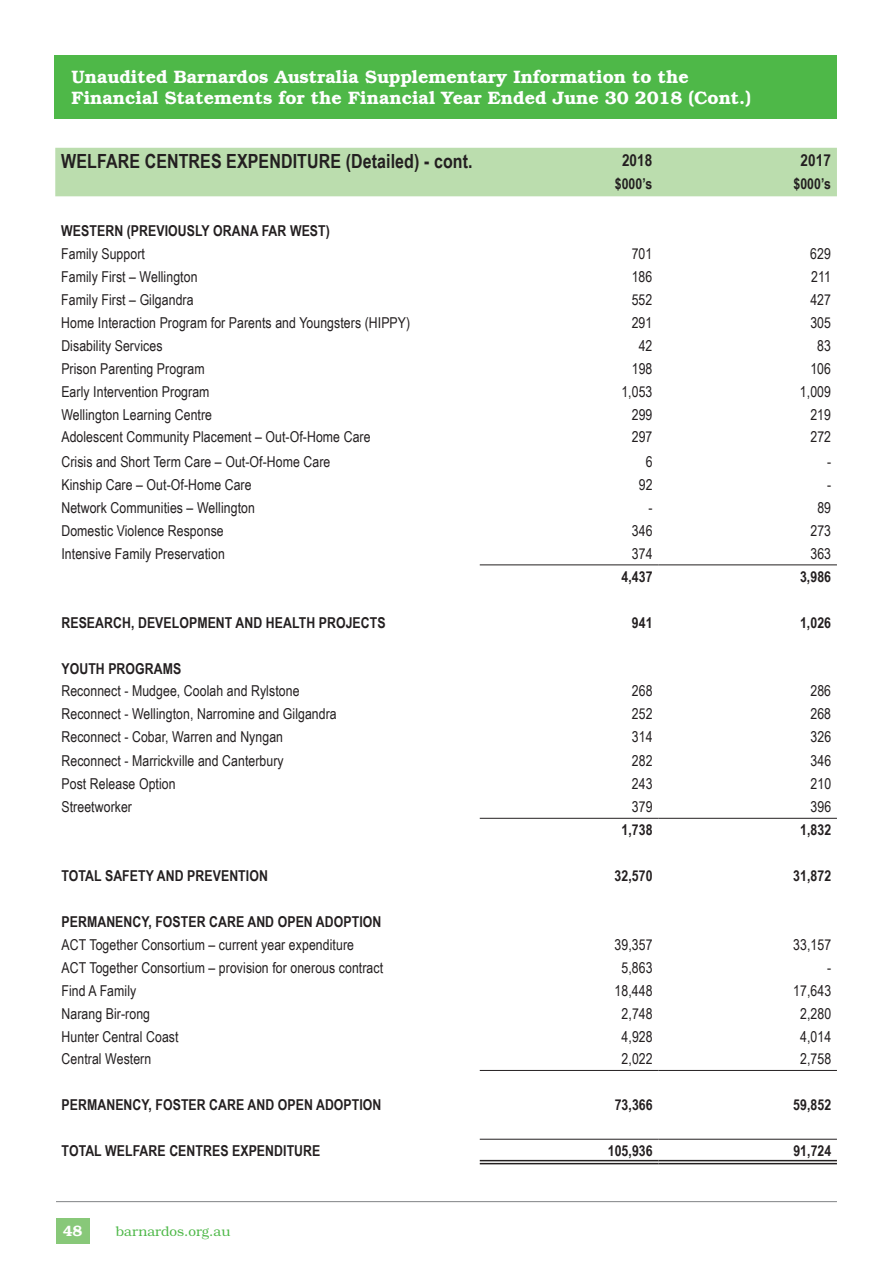
<style>
.page{position:relative;width:893px;height:1263px;background:#fff}
.page>*{position:absolute;margin:0;border:0;box-sizing:border-box;transform-origin:0 0}
.t1{font:700 19.5px "Arial Narrow";letter-spacing:.005em;color:#231f20}
.t2{font:600 18px/21.6px "Bookman Std";color:#fff}
.t3{font:700 16.5px "Arial Narrow";letter-spacing:.005em;color:#231f20}
.t4{font:15px "Arial Narrow";letter-spacing:.005em;color:#231f20}
.t5{font:700 15px "Arial Narrow";letter-spacing:.005em;color:#231f20}
.t6{font:600 15px "Bookman Std";color:#fff}
.t7{font:300 13.5px "Bookman Std";color:#4eb848}
</style>
<div class="page">
<hr style="left:56px;top:1201px;width:781px;height:1px;background:#808285">
<div style="left:56px;top:1218px;width:33px;height:25px;background:#88c879"></div>
<div style="left:55px;top:55px;width:782px;height:64px;background:#4eb848"></div>
<div style="left:55px;top:148px;width:782px;height:48px;background:#bbddae"></div>
<svg style="left:480px;top:1161px;width:178px;height:2px"></svg>
<svg style="left:658px;top:1161px;width:179px;height:2px"></svg>
<hr style="left:480px;top:564px;width:178px;height:1px;background:#231f20">
<hr style="left:658px;top:564px;width:179px;height:1px;background:#231f20">
<hr style="left:480px;top:818px;width:178px;height:1px;background:#231f20">
<hr style="left:658px;top:818px;width:179px;height:1px;background:#231f20">
<hr style="left:480px;top:1139px;width:178px;height:1px;background:#231f20">
<hr style="left:658px;top:1139px;width:179px;height:1px;background:#231f20">
<hr style="left:480px;top:1160px;width:178px;height:1px;background:#231f20">
<hr style="left:480px;top:1163px;width:178px;height:1px;background:#231f20">
<hr style="left:658px;top:1160px;width:179px;height:1px;background:#231f20">
<hr style="left:658px;top:1163px;width:179px;height:1px;background:#231f20">
<hr style="left:480px;top:1070px;width:178px;height:1px;background:#231f20">
<hr style="left:658px;top:1070px;width:179px;height:1px;background:#231f20">
<p class="t2" style="left:72px;top:67px;width:681px">Unaudited Barnardos Australia Supplementary Information to the<br>Financial Statements for the Financial Year Ended June 30 2018 (Cont.)</p>
<h1 class="t1" style="left:61px;top:153px;width:413px">WELFARE CENTRES EXPENDITURE (Detailed) - cont.</h1>
<p class="t3" style="left:622px;top:153px;width:32px">2018</p>
<p class="t3" style="left:801px;top:153px;width:32px">2017</p>
<p class="t5" style="left:615px;top:178px;width:39px">$000’s</p>
<p class="t5" style="left:793px;top:178px;width:39px">$000’s</p>
<p class="t5" style="left:61px;top:225px;width:270px">WESTERN (PREVIOUSLY ORANA FAR WEST)</p>
<p class="t4" style="left:61px;top:243px;width:85px">Family Support</p>
<p class="t4" style="left:632px;top:243px;width:22px">701</p>
<p class="t4" style="left:810px;top:243px;width:22px">629</p>
<p class="t4" style="left:61px;top:266px;width:138px">Family First – Wellington</p>
<p class="t4" style="left:632px;top:266px;width:22px">186</p>
<p class="t4" style="left:811px;top:266px;width:21px">211</p>
<p class="t4" style="left:61px;top:289px;width:134px">Family First – Gilgandra</p>
<p class="t4" style="left:632px;top:289px;width:22px">552</p>
<p class="t4" style="left:810px;top:289px;width:22px">427</p>
<p class="t4" style="left:61px;top:312px;width:350px">Home Interaction Program for Parents and Youngsters (HIPPY)</p>
<p class="t4" style="left:632px;top:312px;width:22px">291</p>
<p class="t4" style="left:810px;top:312px;width:22px">305</p>
<p class="t4" style="left:61px;top:334px;width:103px">Disability Services</p>
<p class="t4" style="left:639px;top:334px;width:15px">42</p>
<p class="t4" style="left:817px;top:334px;width:15px">83</p>
<p class="t4" style="left:61px;top:357px;width:145px">Prison Parenting Program</p>
<p class="t4" style="left:632px;top:357px;width:22px">198</p>
<p class="t4" style="left:810px;top:357px;width:22px">106</p>
<p class="t4" style="left:61px;top:380px;width:150px">Early Intervention Program</p>
<p class="t4" style="left:621px;top:380px;width:33px">1,053</p>
<p class="t4" style="left:800px;top:380px;width:33px">1,009</p>
<p class="t4" style="left:61px;top:403px;width:152px">Wellington Learning Centre</p>
<p class="t4" style="left:632px;top:403px;width:22px">299</p>
<p class="t4" style="left:810px;top:403px;width:22px">219</p>
<p class="t4" style="left:61px;top:426px;width:311px">Adolescent Community Placement – Out-Of-Home Care</p>
<p class="t4" style="left:632px;top:426px;width:22px">297</p>
<p class="t4" style="left:810px;top:426px;width:22px">272</p>
<p class="t4" style="left:61px;top:451px;width:270px">Crisis and Short Term Care – Out-Of-Home Care</p>
<p class="t4" style="left:646px;top:451px;width:8px">6</p>
<p class="t4" style="left:827px;top:451px;width:6px">-</p>
<p class="t4" style="left:61px;top:474px;width:192px">Kinship Care – Out-Of-Home Care</p>
<p class="t4" style="left:639px;top:474px;width:15px">92</p>
<p class="t4" style="left:827px;top:474px;width:6px">-</p>
<p class="t4" style="left:61px;top:497px;width:195px">Network Communities – Wellington</p>
<p class="t4" style="left:648px;top:497px;width:6px">-</p>
<p class="t4" style="left:817px;top:497px;width:15px">89</p>
<p class="t4" style="left:61px;top:520px;width:164px">Domestic Violence Response</p>
<p class="t4" style="left:632px;top:520px;width:22px">346</p>
<p class="t4" style="left:810px;top:520px;width:22px">273</p>
<p class="t4" style="left:61px;top:543px;width:165px">Intensive Family Preservation</p>
<p class="t4" style="left:632px;top:543px;width:22px">374</p>
<p class="t4" style="left:810px;top:543px;width:22px">363</p>
<p class="t5" style="left:621px;top:570px;width:33px">4,437</p>
<p class="t5" style="left:800px;top:570px;width:33px">3,986</p>
<p class="t5" style="left:61px;top:616px;width:326px">RESEARCH, DEVELOPMENT AND HEALTH PROJECTS</p>
<p class="t5" style="left:632px;top:616px;width:22px">941</p>
<p class="t5" style="left:800px;top:616px;width:33px">1,026</p>
<p class="t5" style="left:61px;top:662px;width:121px">YOUTH PROGRAMS</p>
<p class="t4" style="left:61px;top:680px;width:240px">Reconnect - Mudgee, Coolah and Rylstone</p>
<p class="t4" style="left:632px;top:680px;width:22px">268</p>
<p class="t4" style="left:810px;top:680px;width:22px">286</p>
<p class="t4" style="left:61px;top:703px;width:277px">Reconnect - Wellington, Narromine and Gilgandra</p>
<p class="t4" style="left:632px;top:703px;width:22px">252</p>
<p class="t4" style="left:810px;top:703px;width:22px">268</p>
<p class="t4" style="left:61px;top:726px;width:223px">Reconnect - Cobar, Warren and Nyngan</p>
<p class="t4" style="left:632px;top:726px;width:22px">314</p>
<p class="t4" style="left:810px;top:726px;width:22px">326</p>
<p class="t4" style="left:61px;top:750px;width:224px">Reconnect - Marrickville and Canterbury</p>
<p class="t4" style="left:632px;top:750px;width:22px">282</p>
<p class="t4" style="left:810px;top:750px;width:22px">346</p>
<p class="t4" style="left:62px;top:773px;width:116px">Post Release Option</p>
<p class="t4" style="left:632px;top:773px;width:22px">243</p>
<p class="t4" style="left:810px;top:773px;width:22px">210</p>
<p class="t4" style="left:62px;top:796px;width:72px">Streetworker</p>
<p class="t4" style="left:632px;top:796px;width:22px">379</p>
<p class="t4" style="left:810px;top:796px;width:22px">396</p>
<p class="t5" style="left:621px;top:824px;width:33px">1,738</p>
<p class="t5" style="left:800px;top:824px;width:33px">1,832</p>
<p class="t5" style="left:62px;top:869px;width:208px">TOTAL SAFETY AND PREVENTION</p>
<p class="t5" style="left:615px;top:869px;width:39px">32,570</p>
<p class="t5" style="left:793px;top:869px;width:39px">31,872</p>
<p class="t5" style="left:62px;top:915px;width:321px">PERMANENCY, FOSTER CARE AND OPEN ADOPTION</p>
<p class="t4" style="left:62px;top:933px;width:294px">ACT Together Consortium – current year expenditure</p>
<p class="t4" style="left:615px;top:933px;width:39px">39,357</p>
<p class="t4" style="left:793px;top:933px;width:39px">33,157</p>
<p class="t4" style="left:62px;top:956px;width:323px">ACT Together Consortium – provision for onerous contract</p>
<p class="t4" style="left:622px;top:956px;width:33px">5,863</p>
<p class="t4" style="left:827px;top:956px;width:6px">-</p>
<p class="t4" style="left:62px;top:979px;width:76px">Find A Family</p>
<p class="t4" style="left:615px;top:979px;width:39px">18,448</p>
<p class="t4" style="left:793px;top:979px;width:39px">17,643</p>
<p class="t4" style="left:62px;top:1002px;width:90px">Narang Bir-rong</p>
<p class="t4" style="left:622px;top:1002px;width:33px">2,748</p>
<p class="t4" style="left:800px;top:1002px;width:33px">2,280</p>
<p class="t4" style="left:62px;top:1025px;width:118px">Hunter Central Coast</p>
<p class="t4" style="left:622px;top:1025px;width:33px">4,928</p>
<p class="t4" style="left:800px;top:1025px;width:33px">4,014</p>
<p class="t4" style="left:62px;top:1048px;width:91px">Central Western</p>
<p class="t4" style="left:622px;top:1048px;width:33px">2,022</p>
<p class="t4" style="left:800px;top:1048px;width:33px">2,758</p>
<p class="t5" style="left:62px;top:1099px;width:321px">PERMANENCY, FOSTER CARE AND OPEN ADOPTION</p>
<p class="t5" style="left:615px;top:1099px;width:39px">73,366</p>
<p class="t5" style="left:793px;top:1099px;width:39px">59,852</p>
<p class="t5" style="left:62px;top:1144px;width:260px">TOTAL WELFARE CENTRES EXPENDITURE</p>
<p class="t5" style="left:608px;top:1144px;width:46px">105,936</p>
<p class="t5" style="left:793px;top:1144px;width:39px">91,724</p>
<p class="t6" style="left:63px;top:1224px;width:21px">48</p>
<p class="t7" style="left:116px;top:1225px;width:116px">barnardos.org.au</p>
</div>
